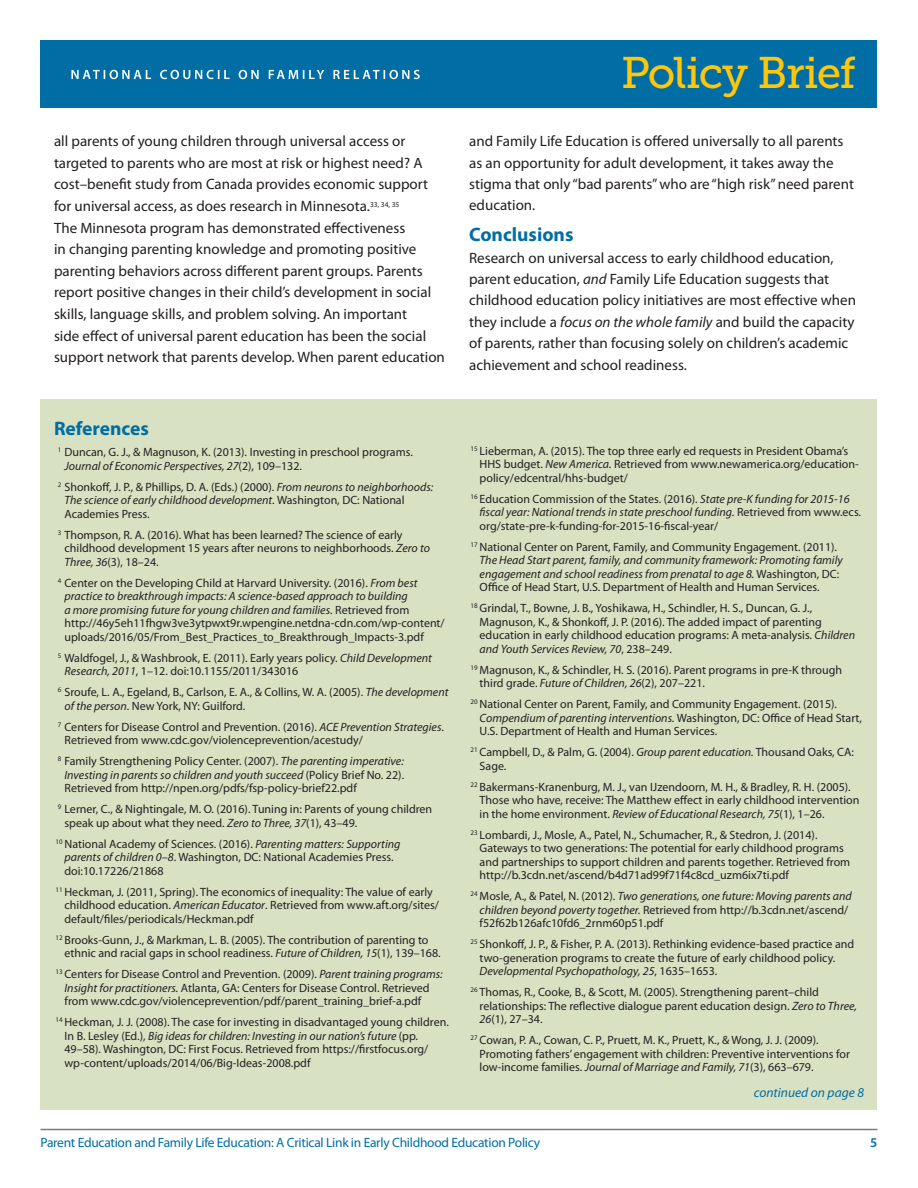
<style>
.page{position:relative;width:918px;height:1188px;background:#fff}
.page>*{position:absolute;margin:0;border:0;box-sizing:border-box;transform-origin:0 0}
.t1{font:44.1px "Museo Slab 500";letter-spacing:-.04em;color:#fec70c}
._2_subheads{font:700 19.5px "Myriad Pro";color:#006ea5}
.t2{font:15px/21.6px "Myriad Pro";color:#231f20}
.t3{font:13.5px "Myriad Pro";letter-spacing:-.02em;color:#006ea5}
._4_bulleted_list{font:italic 13.5px "Myriad Pro";color:#006ea5}
.t4{font:600 13.5px "Myriad Pro";color:#006ea5}
.References_with_tabs{font:12px/13.5px "Myriad Pro";color:#231f20}
.s1{font-style:italic}
</style>
<div class="page">
<div style="left:40px;top:40px;width:838px;height:68px;background:#006ea5"></div>
<svg style="left:71px;top:70px;width:349px;height:9px"></svg>
<hr style="left:40px;top:1129px;width:838px;height:1px;background:#817b71">
<div style="left:40px;top:400px;width:838px;height:710px;background:#d8e2c3"></div>
<p class="t2" style="left:54px;top:130px;width:392px">all parents of young children through universal access or targeted to parents who are most at risk or highest need? A cost–benefit study from Canada provides economic support for universal access, as does research in Minnesota.<sup>33,</sup> <sup>34,</sup> <sup>35<br></sup>The Minnesota program has demonstrated effectiveness<br>in changing parenting knowledge and promoting positive parenting behaviors across different parent groups. Parents report positive changes in their child’s development in social skills, language skills, and problem solving. An important<br>side effect of universal parent education has been the social support network that parents develop. When parent education</p>
<p class="_2_subheads" style="left:54px;top:416px;width:96px">References</p>
<p class="References_with_tabs" style="left:64px;top:445px;width:350px;text-indent:-7px"><sup>1</sup> Duncan, G. J., &amp; Magnuson, K. (2013). Investing in preschool programs.<br><span class="s1">Journal of Economic Perspectives, 27</span>(2), 109–132.</p>
<p class="References_with_tabs" style="left:64px;top:480px;width:370px;text-indent:-7px"><sup>2</sup> Shonkoff, J. P., &amp; Phillips, D. A. (Eds.) (2000). <span class="s1">From neurons to neighborhoods:<br>The science of early childhood development.</span> Washington, DC: National<br>Academies Press.</p>
<p class="References_with_tabs" style="left:64px;top:528px;width:367px;text-indent:-7px"><sup>3</sup> Thompson, R. A. (2016). What has been learned? The science of early childhood development 15 years after neurons to neighborhoods. <span class="s1">Zero to<br>Three, 36</span>(3), 18–24.</p>
<p class="References_with_tabs" style="left:64px;top:576px;width:382px;text-indent:-7px"><sup>4</sup> Center on the Developing Child at Harvard University. (2016). <span class="s1">From best practice to breakthrough impacts: A science-based approach to building<br>a more promising future for young children and families</span>. Retrieved from http://46y5eh11fhgw3ve3ytpwxt9r.wpengine.netdna-cdn.com/wp-content/ uploads/2016/05/From_Best_Practices_to_Breakthrough_Impacts-3.pdf</p>
<p class="References_with_tabs" style="left:64px;top:651px;width:369px;text-indent:-7px"><sup>5</sup> Waldfogel, J., &amp; Washbrook, E. (2011). Early years policy. <span class="s1">Child Development<br>Research, 2011</span>, 1–12. doi:10.1155/2011/343016</p>
<p class="References_with_tabs" style="left:64px;top:685px;width:386px;text-indent:-7px"><sup>6</sup> Sroufe, L. A., Egeland, B., Carlson, E. A., &amp; Collins, W. A. (2005). <span class="s1">The development of the person</span>. New York, NY: Guilford.</p>
<p class="References_with_tabs" style="left:64px;top:720px;width:381px;text-indent:-7px"><sup>7</sup> Centers for Disease Control and Prevention. (2016). <span class="s1">ACE Prevention Strategies</span>.<br>Retrieved from www.cdc.gov/violenceprevention/acestudy/</p>
<p class="References_with_tabs" style="left:64px;top:754px;width:341px;text-align:justify;text-indent:-7px"><sup>8</sup> Family Strengthening Policy Center. (2007). <span class="s1">The parenting imperative:<br>Investing in parents so children and youth succeed</span> (Policy Brief No. 22).<br>Retrieved from http://npen.org/pdfs/fsp-policy-brief22.pdf</p>
<p class="References_with_tabs" style="left:64px;top:802px;width:369px;text-indent:-7px"><sup>9</sup> Lerner, C., &amp; Nightingale, M. O. (2016). Tuning in: Parents of young children speak up about what they need. <span class="s1">Zero to Three, 37</span>(1), 43–49.</p>
<p class="References_with_tabs" style="left:64px;top:837px;width:337px;text-indent:-9px"><sup>10</sup> National Academy of Sciences. (2016). <span class="s1">Parenting matters: Supporting parents of children 0–8</span>. Washington, DC: National Academies Press. doi:10.17226/21868</p>
<p class="References_with_tabs" style="left:64px;top:885px;width:376px;text-indent:-9px"><sup>11</sup> Heckman, J. (2011, Spring). The economics of inequality: The value of early childhood education. <span class="s1">American Educator</span>. Retrieved from www.aft.org/sites/ default/files/periodicals/Heckman.pdf</p>
<p class="References_with_tabs" style="left:64px;top:933px;width:378px;text-indent:-9px"><sup>12</sup> Brooks-Gunn, J., &amp; Markman, L. B. (2005). The contribution of parenting to ethnic and racial gaps in school readiness. <span class="s1">Future of Children, 15</span>(1), 139–168.</p>
<p class="References_with_tabs" style="left:64px;top:967px;width:380px;text-indent:-9px"><sup>13</sup> Centers for Disease Control and Prevention. (2009). <span class="s1">Parent training programs:<br>Insight for practitioners.</span> Atlanta, GA: Centers for Disease Control. Retrieved from www.cdc.gov/violenceprevention/pdf/parent_training_brief-a.pdf</p>
<p class="References_with_tabs" style="left:64px;top:1015px;width:386px;text-indent:-9px"><sup>14</sup> Heckman, J. J. (2008). The case for investing in disadvantaged young children.<br>In B. Lesley (Ed.), <span class="s1">Big ideas for children: Investing in our nation’s future</span> (pp.<br>49–58). Washington, DC: First Focus. Retrieved from https://firstfocus.org/ wp-content/uploads/2014/06/Big-Ideas-2008.pdf</p>
<h1 class="t1" style="left:621px;top:49px;width:236px">Policy Brief</h1>
<p class="t2" style="left:469px;top:130px;width:386px">and Family Life Education is offered universally to all parents as an opportunity for adult development, it takes away the stigma that only “bad parents” who are “high risk” need parent education.</p>
<p class="_2_subheads" style="left:469px;top:222px;width:106px">Conclusions</p>
<p class="t2" style="left:469px;top:247px;width:388px">Research on universal access to early childhood education, parent education, <span class="s1">and</span> Family Life Education suggests that childhood education policy initiatives are most effective when they include a <span class="s1">focus on the whole family</span> and build the capacity of parents, rather than focusing solely on children’s academic achievement and school readiness.</p>
<p class="References_with_tabs" style="left:480px;top:444px;width:381px;text-indent:-9px"><sup>15</sup> Lieberman, A. (2015). The top three early ed requests in President Obama’s<br>HHS budget. <span class="s1">New America.</span> Retrieved from www.newamerica.org/education&shy;policy/edcentral/hhs-budget/</p>
<p class="References_with_tabs" style="left:480px;top:492px;width:383px;text-indent:-9px"><sup>16</sup> Education Commission of the States. (2016). <span class="s1">State pre-K funding for 2015-16 fiscal year: National trends in state preschool funding.</span> Retrieved from www.ecs. org/state-pre-k-funding-for-2015-16-fiscal-year/</p>
<p class="References_with_tabs" style="left:480px;top:540px;width:365px;text-indent:-9px"><sup>17</sup> National Center on Parent, Family, and Community Engagement. (2011).<br><span class="s1">The Head Start parent, family, and community framework: Promoting family engagement and school readiness from prenatal to age 8.</span> Washington, DC:<br>Office of Head Start, U.S. Department of Health and Human Services.</p>
<p class="References_with_tabs" style="left:480px;top:601px;width:377px;text-indent:-9px"><sup>18</sup> Grindal, T., Bowne, J. B., Yoshikawa, H., Schindler, H. S., Duncan, G. J., Magnuson, K., &amp; Shonkoff, J. P. (2016). The added impact of parenting education in early childhood education programs: A meta-analysis. <span class="s1">Children and Youth Services Review, 70</span>, 238–249.</p>
<p class="References_with_tabs" style="left:480px;top:663px;width:364px;text-indent:-9px"><sup>19</sup> Magnuson, K., &amp; Schindler, H. S. (2016). Parent programs in pre-K through third grade. <span class="s1">Future of Children, 26</span>(2), 207–221.</p>
<p class="References_with_tabs" style="left:480px;top:697px;width:384px;text-indent:-9px"><sup>20</sup> National Center on Parent, Family, and Community Engagement. (2015).<br><span class="s1">Compendium of parenting interventions.</span> Washington, DC: Office of Head Start,<br>U.S. Department of Health and Human Services.</p>
<p class="References_with_tabs" style="left:480px;top:745px;width:376px;text-indent:-9px"><sup>21</sup> Campbell, D., &amp; Palm, G. (2004). <span class="s1">Group parent education.</span> Thousand Oaks, CA:<br>Sage.</p>
<p class="References_with_tabs" style="left:480px;top:780px;width:381px;text-indent:-9px"><sup>22</sup> Bakermans-Kranenburg, M. J., van IJzendoorn, M. H., &amp; Bradley, R. H. (2005).<br>Those who have, receive: The Matthew effect in early childhood intervention in the home environment. <span class="s1">Review of Educational Research, 75</span>(1), 1–26.</p>
<p class="References_with_tabs" style="left:480px;top:828px;width:372px;text-indent:-9px"><sup>23</sup> Lombardi, J., Mosle, A., Patel, N., Schumacher, R., &amp; Stedron, J. (2014).<br>Gateways to two generations: The potential for early childhood programs and partnerships to support children and parents together. Retrieved from http://b.3cdn.net/ascend/b4d71ad99f71f4c8cd_uzm6ix7ti.pdf</p>
<p class="References_with_tabs" style="left:480px;top:889px;width:374px;text-indent:-9px"><sup>24</sup> Mosle, A., &amp; Patel, N. (2012). <span class="s1">Two generations, one future: Moving parents and children beyond poverty together.</span> Retrieved from http://b.3cdn.net/ascend/ f52f62b126afc10fd6_2rnm60p51.pdf</p>
<p class="References_with_tabs" style="left:480px;top:937px;width:376px;text-indent:-9px"><sup>25</sup> Shonkoff, J. P., &amp; Fisher, P. A. (2013). Rethinking evidence-based practice and two-generation programs to create the future of early childhood policy.<br><span class="s1">Developmental Psychopathology, 25</span>, 1635–1653.</p>
<p class="References_with_tabs" style="left:480px;top:985px;width:379px;text-indent:-9px"><sup>26</sup> Thomas, R., Cooke, B., &amp; Scott, M. (2005). Strengthening parent–child relationships: The reflective dialogue parent education design. <span class="s1">Zero to Three,<br>26</span>(1), 27–34.</p>
<p class="References_with_tabs" style="left:480px;top:1033px;width:372px;text-indent:-9px"><sup>27</sup> Cowan, P. A., Cowan, C. P., Pruett, M. K., Pruett, K., &amp; Wong, J. J. (2009).<br>Promoting fathers’ engagement with children: Preventive interventions for low-income families. <span class="s1">Journal of Marriage and Family, 71</span>(3), 663–679.</p>
<p class="_4_bulleted_list" style="left:754px;top:1084px;width:112px">continued on page 8</p>
<p class="t3" style="left:40px;top:1134px;width:501px">Parent Education and Family Life Education: A Critical Link in Early Childhood Education Policy</p>
<p class="t4" style="left:870px;top:1134px;width:9px">5</p>
</div>
